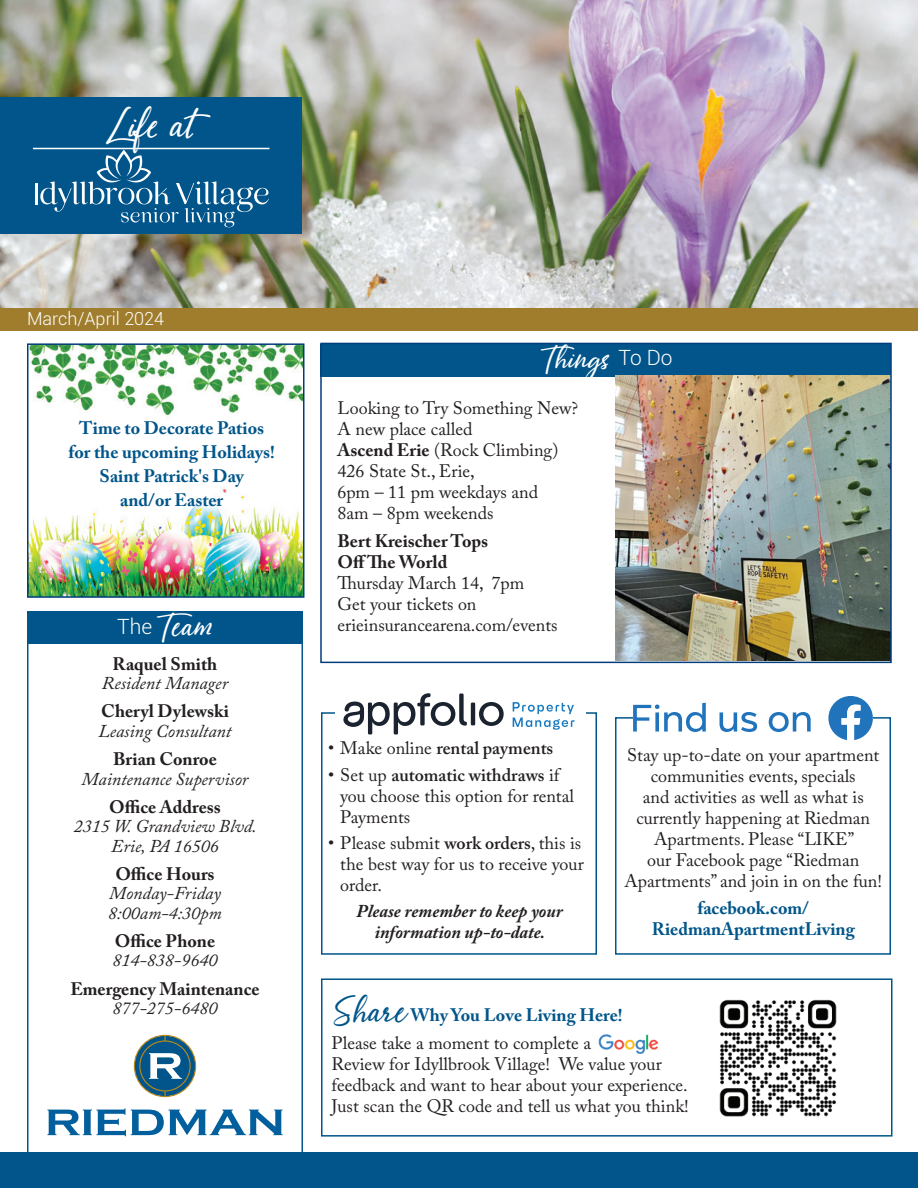
<style>
.page{position:relative;width:918px;height:1188px;background:#fff}
.page>*{position:absolute;margin:0;border:0;box-sizing:border-box;transform-origin:0 0}
.t1{font:37.5px "Abellaice";color:#fff}
.t2{font:30px "Abellaice";color:#fff}
.t3{font:28.5px "Abellaice";color:#fff}
.t4{font:18px/21px "Adobe Caslon Pro";color:#231f20}
.t5{font:italic 18px/19.5px "Adobe Caslon Pro";color:#231f20;text-align:center}
.t6{font:700 18px/21px "Adobe Caslon Pro";color:#231f20}
.t7{font:700 18px/24px "Adobe Caslon Pro";color:#01558a;text-align:center}
.t8{font:italic 700 18px/21px "Adobe Caslon Pro";color:#231f20;text-align:center}
.t9{font:600 18px "Adobe Caslon Pro";color:#231f20}
.t10{font:300 18px "Roboto";color:#fff}
.s1{font-family:"Roboto";font-weight:300;font-size:21px}
.s2{font-weight:700}
.s3{font-weight:400}
.s4{font-weight:600}
.s5{font-family:"Abellaice";font-size:33px;color:#01558a}
.s6{font-weight:700;color:#01558a}
</style>
<div class="page">
<div style="left:0;top:1153px;width:918px;height:35px;background:#01558a"></div>
<div style="left:0;top:0;width:918px;height:330px;background:#9f7d2d"></div>
<img style="left:0;top:0;width:918px;height:308px">
<div style="left:27px;top:611px;width:276px;height:33px;background:#01558a"></div>
<div style="left:27px;top:611px;width:276px;height:568px;border:2px solid #01558a"></div>
<svg style="left:47px;top:1108px;width:236px;height:28px"></svg>
<svg style="left:134px;top:1036px;width:62px;height:60px;background:#135a7e"></svg>
<div style="left:134px;top:1035px;width:62px;height:62px;border:1px solid #b7891c;border-radius:50%"></div>
<div style="left:139px;top:1040px;width:52px;height:52px;border:1px solid #b7891c;border-radius:50%"></div>
<svg style="left:164px;top:1091px;width:2px;height:6px"></svg>
<svg style="left:149px;top:1053px;width:33px;height:26px"></svg>
<div style="left:0;top:97px;width:301px;height:136px;background:#01558a"></div>
<hr style="left:35px;top:183px;width:3px;height:21px;background:#fff">
<svg style="left:40px;top:150px;width:229px;height:77px"></svg>
<hr style="left:33px;top:148px;width:236px;height:1px;background:#fff">
<img style="left:30px;top:346px;width:271px;height:70px">
<img style="left:30px;top:487px;width:271px;height:108px">
<div style="left:27px;top:343px;width:277px;height:255px;border:2px solid #013d7d"></div>
<div style="left:321px;top:712px;width:276px;height:243px;background:#fff;border:2px solid #01558a"></div>
<div style="left:335px;top:689px;width:251px;height:50px;background:#fff"></div>
<svg style="left:343px;top:693px;width:124px;height:41px"></svg>
<hr style="left:471px;top:703px;width:4px;height:22px;background:#1a232f">
<svg style="left:479px;top:702px;width:25px;height:24px"></svg>
<svg style="left:513px;top:702px;width:62px;height:28px"></svg>
<div style="left:615px;top:717px;width:276px;height:238px;border:2px solid #01558a"></div>
<div style="left:633px;top:693px;width:240px;height:50px;background:#fff"></div>
<svg style="left:828px;top:696px;width:45px;height:44px"></svg>
<svg style="left:633px;top:703px;width:73px;height:29px"></svg>
<svg style="left:720px;top:712px;width:37px;height:20px"></svg>
<svg style="left:769px;top:712px;width:42px;height:20px"></svg>
<div style="left:321px;top:344px;width:570px;height:32px;background:#01558a"></div>
<img style="left:615px;top:376px;width:274px;height:284px">
<div style="left:320px;top:343px;width:572px;height:320px;border:2px solid #013d7d"></div>
<div style="left:321px;top:978px;width:571px;height:159px;border:2px solid #01558a"></div>
<img style="left:719px;top:999px;width:118px;height:118px">
<img style="left:598px;top:1034px;width:61px;height:20px">
<h1 class="t1" style="left:108px;top:101px;width:90px">Life at</h1>
<p class="t10" style="left:27px;top:306px;width:139px">March/April 2024</p>
<p class="t7" style="left:69px;top:416px;width:208px">Time to Decorate Patios for the upcoming Holidays!<br>Saint Patrick's Day<br>and/or Easter</p>
<h2 class="t2" style="left:117px;top:607px;width:98px"><span class="s1">The</span>Team</h2>
<p class="t6" style="left:113px;top:653px;width:106px">Raquel Smith</p>
<p class="t5" style="left:102px;top:673px;width:128px">Resident Manager</p>
<p class="t6" style="left:101px;top:701px;width:129px">Cheryl Dylewski</p>
<p class="t5" style="left:98px;top:721px;width:135px">Leasing Consultant</p>
<p class="t6" style="left:113px;top:748px;width:105px">Brian Conroe</p>
<p class="t5" style="left:82px;top:769px;width:168px">Maintenance Supervisor</p>
<p class="t6" style="left:109px;top:796px;width:113px">Office Address</p>
<p class="t5" style="left:74px;top:816px;width:184px">2315 W. Grandview Blvd.<br>Erie, PA 16506</p>
<p class="t6" style="left:115px;top:863px;width:101px">Office Hours</p>
<p class="t5" style="left:108px;top:883px;width:115px;text-align:left">Monday-Friday<br>8:00am-4:30pm</p>
<p class="t6" style="left:115px;top:930px;width:102px">Office Phone</p>
<p class="t5" style="left:112px;top:951px;width:107px">814-838-9640</p>
<p class="t6" style="left:70px;top:978px;width:191px">Emergency Maintenance</p>
<p class="t5" style="left:112px;top:998px;width:107px">877-275-6480</p>
<h3 class="t3" style="left:539px;top:340px;width:135px">Things <span class="s1">To Do</span></h3>
<p class="t4" style="left:338px;top:398px;width:242px">Looking to Try Something New?<br>A new place called<br><span class="s2">Ascend Erie</span> (Rock Climbing)<br>426 State St., Erie,<br>6pm – 11 pm weekdays and<br>8am – 8pm weekends</p>
<p class="t6" style="left:338px;top:531px;width:152px">Bert Kreischer Tops<br>Off The World</p>
<p class="t4" style="left:338px;top:573px;width:222px">Thursday March 14, 7pm<br>Get your tickets on erieinsurancearena.com/events</p>
<p class="t9" style="left:328px;top:737px;width:226px"><span class="s3">• Make online</span> rental payments</p>
<p class="t4" style="left:340px;top:764px;width:235px;text-indent:-12px">• Set up <span class="s4">automatic withdraws</span> if you choose this option for rental<br>Payments</p>
<p class="t4" style="left:340px;top:832px;width:245px;text-indent:-12px">• Please submit <span class="s4">work orders</span>, this is the best way for us to receive your order.</p>
<p class="t8" style="left:357px;top:901px;width:208px">Please remember to keep your information up-to-date.</p>
<p class="t4" style="left:625px;top:744px;width:259px;text-align:center">Stay up-to-date on your apartment communities events, specials<br>and activities as well as what is currently happening at Riedman<br>Apartments. Please “LIKE”<br>our Facebook page “Riedman<br>Apartments” and join in on the fun!</p>
<p class="t7" style="left:652px;top:898px;width:205px;line-height:21px">facebook.com/<br>RiedmanApartmentLiving</p>
<p class="t4" style="left:332px;top:1001px;width:319px;line-height:27.8px"><span class="s5">Share</span> <span class="s6">Why You Love Living Here!<br></span>Please take a moment to complete a Google</p>
<p class="t4" style="left:332px;top:1053px;width:359px">Review for Idyllbrook Village! We value your feedback and want to hear about your experience.<br>Just scan the QR code and tell us what you think!</p>
</div>
